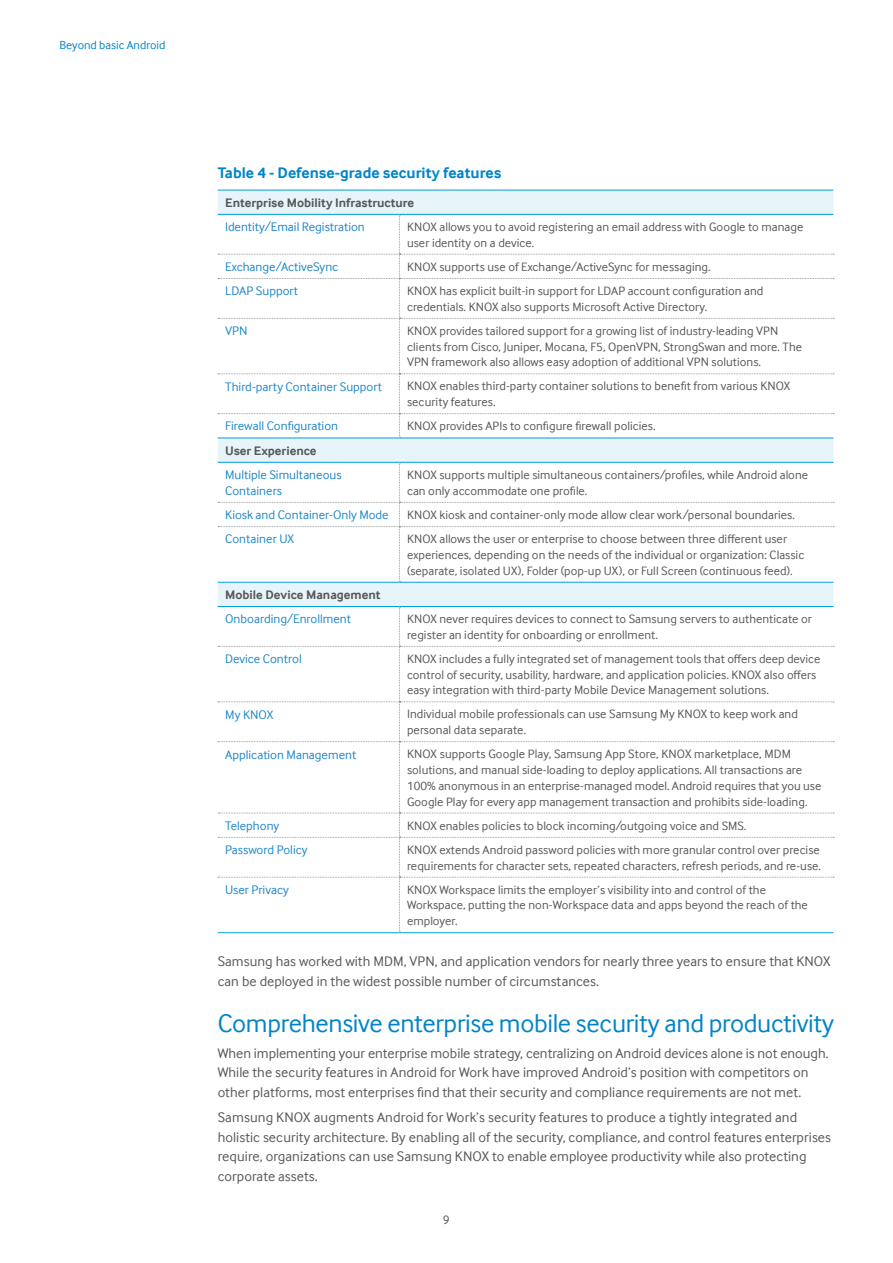
<style>
.page{position:relative;width:893px;height:1263px;background:#fff}
.page>*{position:absolute;margin:0;border:0;box-sizing:border-box;transform-origin:0 0}
.t1{font:26.25px "Samsung Inter Face";letter-spacing:-.01em;color:#0084c8}
.t2{font:700 15.75px "Samsung Inter Face";color:#0084c8}
.t3{font:14.25px/19.5px "Samsung Inter Face";letter-spacing:.005em;color:#57585a}
.t4{font:12.75px/15.8px "Samsung Inter Face";color:#2088c9}
.t5{font:700 12.75px "Samsung Inter Face";color:#57585a}
.t6{font:12.75px "Samsung Inter Face";color:#57585a}
.t7{font:12.45px/15.8px "Samsung Inter Face";letter-spacing:.005em;color:#57585a}
.t8{font:12px "Samsung Inter Face";color:#0084c8}
</style>
<div class="page">
<div style="left:218px;top:191px;width:615px;height:415px;background:#e7f5fb"></div>
<hr style="left:218px;top:582px;width:182px;height:1px;background:#009fda">
<hr style="left:400px;top:582px;width:433px;height:1px;background:#009fda">
<hr style="left:218px;top:438px;width:182px;height:1px;background:#009fda">
<hr style="left:400px;top:438px;width:433px;height:1px;background:#009fda">
<hr style="left:218px;top:462px;width:182px;height:1px;background:#009fda">
<hr style="left:400px;top:462px;width:433px;height:1px;background:#009fda">
<hr style="left:218px;top:932px;width:182px;height:1px;background:#009fda">
<hr style="left:400px;top:932px;width:433px;height:1px;background:#009fda">
<svg style="left:218px;top:463px;width:616px;height:119px"></svg>
<svg style="left:218px;top:215px;width:616px;height:223px"></svg>
<hr style="left:218px;top:606px;width:182px;height:1px;background:#009fda">
<hr style="left:400px;top:606px;width:433px;height:1px;background:#009fda">
<svg style="left:218px;top:607px;width:616px;height:325px"></svg>
<hr style="left:218px;top:190px;width:182px;height:1px;background:#009fda">
<hr style="left:400px;top:190px;width:433px;height:1px;background:#009fda">
<hr style="left:218px;top:214px;width:182px;height:1px;background:#009fda">
<hr style="left:400px;top:214px;width:433px;height:1px;background:#009fda">
<p class="t8" style="left:60px;top:38px;width:107px">Beyond basic Android</p>
<p class="t2" style="left:218px;top:164px;width:285px">Table 4 - Defense-grade security features</p>
<p class="t5" style="left:225px;top:195px;width:190px">Enterprise Mobility Infrastructure</p>
<p class="t4" style="left:225px;top:219px;width:141px">Identity/Email Registration</p>
<p class="t7" style="left:407px;top:219px;width:398px">KNOX allows you to avoid registering an email address with Google to manage user identity on a device.</p>
<p class="t4" style="left:225px;top:259px;width:115px">Exchange/ActiveSync</p>
<p class="t7" style="left:407px;top:259px;width:305px">KNOX supports use of Exchange/ActiveSync for messaging.</p>
<p class="t4" style="left:225px;top:283px;width:74px">LDAP Support</p>
<p class="t7" style="left:407px;top:283px;width:358px">KNOX has explicit built-in support for LDAP account configuration and credentials. KNOX also supports Microsoft Active Directory.</p>
<p class="t4" style="left:225px;top:323px;width:24px">VPN</p>
<p class="t7" style="left:407px;top:323px;width:397px">KNOX provides tailored support for a growing list of industry-leading VPN clients from Cisco, Juniper, Mocana, F5, OpenVPN, StrongSwan and more. The<br>VPN framework also allows easy adoption of additional VPN solutions.</p>
<p class="t4" style="left:225px;top:378px;width:158px">Third-party Container Support</p>
<p class="t7" style="left:407px;top:378px;width:385px">KNOX enables third-party container solutions to benefit from various KNOX security features.</p>
<p class="t4" style="left:225px;top:418px;width:114px">Firewall Configuration</p>
<p class="t7" style="left:407px;top:418px;width:250px">KNOX provides APIs to configure firewall policies.</p>
<p class="t5" style="left:225px;top:443px;width:93px">User Experience</p>
<p class="t4" style="left:225px;top:467px;width:118px">Multiple Simultaneous<br>Containers</p>
<p class="t7" style="left:407px;top:467px;width:403px">KNOX supports multiple simultaneous containers/profiles, while Android alone can only accommodate one profile.</p>
<p class="t4" style="left:225px;top:507px;width:165px">Kiosk and Container-Only Mode</p>
<p class="t7" style="left:407px;top:507px;width:389px">KNOX kiosk and container-only mode allow clear work/personal boundaries.</p>
<p class="t4" style="left:225px;top:531px;width:70px">Container UX</p>
<p class="t7" style="left:407px;top:531px;width:399px">KNOX allows the user or enterprise to choose between three different user experiences, depending on the needs of the individual or organization: Classic (separate, isolated UX), Folder (pop-up UX), or Full Screen (continuous feed).</p>
<p class="t5" style="left:225px;top:587px;width:157px">Mobile Device Management</p>
<p class="t4" style="left:225px;top:611px;width:127px">Onboarding/Enrollment</p>
<p class="t7" style="left:407px;top:611px;width:406px">KNOX never requires devices to connect to Samsung servers to authenticate or register an identity for onboarding or enrollment.</p>
<p class="t4" style="left:225px;top:651px;width:78px">Device Control</p>
<p class="t7" style="left:407px;top:651px;width:415px">KNOX includes a fully integrated set of management tools that offers deep device control of security, usability, hardware, and application policies. KNOX also offers easy integration with third-party Mobile Device Management solutions.</p>
<p class="t4" style="left:225px;top:706px;width:50px">My KNOX</p>
<p class="t7" style="left:407px;top:706px;width:392px">Individual mobile professionals can use Samsung My KNOX to keep work and personal data separate.</p>
<p class="t4" style="left:225px;top:746px;width:132px">Application Management</p>
<p class="t7" style="left:407px;top:746px;width:416px">KNOX supports Google Play, Samsung App Store, KNOX marketplace, MDM solutions, and manual side-loading to deploy applications. All transactions are 100% anonymous in an enterprise-managed model. Android requires that you use Google Play for every app management transaction and prohibits side-loading.</p>
<p class="t4" style="left:225px;top:818px;width:55px">Telephony</p>
<p class="t7" style="left:407px;top:817px;width:341px">KNOX enables policies to block incoming/outgoing voice and SMS.</p>
<p class="t4" style="left:225px;top:842px;width:84px">Password Policy</p>
<p class="t7" style="left:407px;top:842px;width:415px">KNOX extends Android password policies with more granular control over precise requirements for character sets, repeated characters, refresh periods, and re-use.</p>
<p class="t4" style="left:225px;top:882px;width:65px">User Privacy</p>
<p class="t7" style="left:407px;top:882px;width:402px">KNOX Workspace limits the employer’s visibility into and control of the<br>Workspace, putting the non-Workspace data and apps beyond the reach of the employer.</p>
<p class="t3" style="left:218px;top:951px;width:614px">Samsung has worked with MDM, VPN, and application vendors for nearly three years to ensure that KNOX can be deployed in the widest possible number of circumstances.</p>
<h1 class="t1" style="left:218px;top:1008px;width:618px">Comprehensive enterprise mobile security and productivity</h1>
<p class="t3" style="left:218px;top:1043px;width:612px">When implementing your enterprise mobile strategy, centralizing on Android devices alone is not enough.<br>While the security features in Android for Work have improved Android’s position with competitors on other platforms, most enterprises find that their security and compliance requirements are not met.</p>
<p class="t3" style="left:218px;top:1107px;width:615px">Samsung KNOX augments Android for Work’s security features to produce a tightly integrated and holistic security architecture. By enabling all of the security, compliance, and control features enterprises require, organizations can use Samsung KNOX to enable employee productivity while also protecting corporate assets.</p>
<p class="t6" style="left:443px;top:1212px;width:8px">9</p>
</div>
